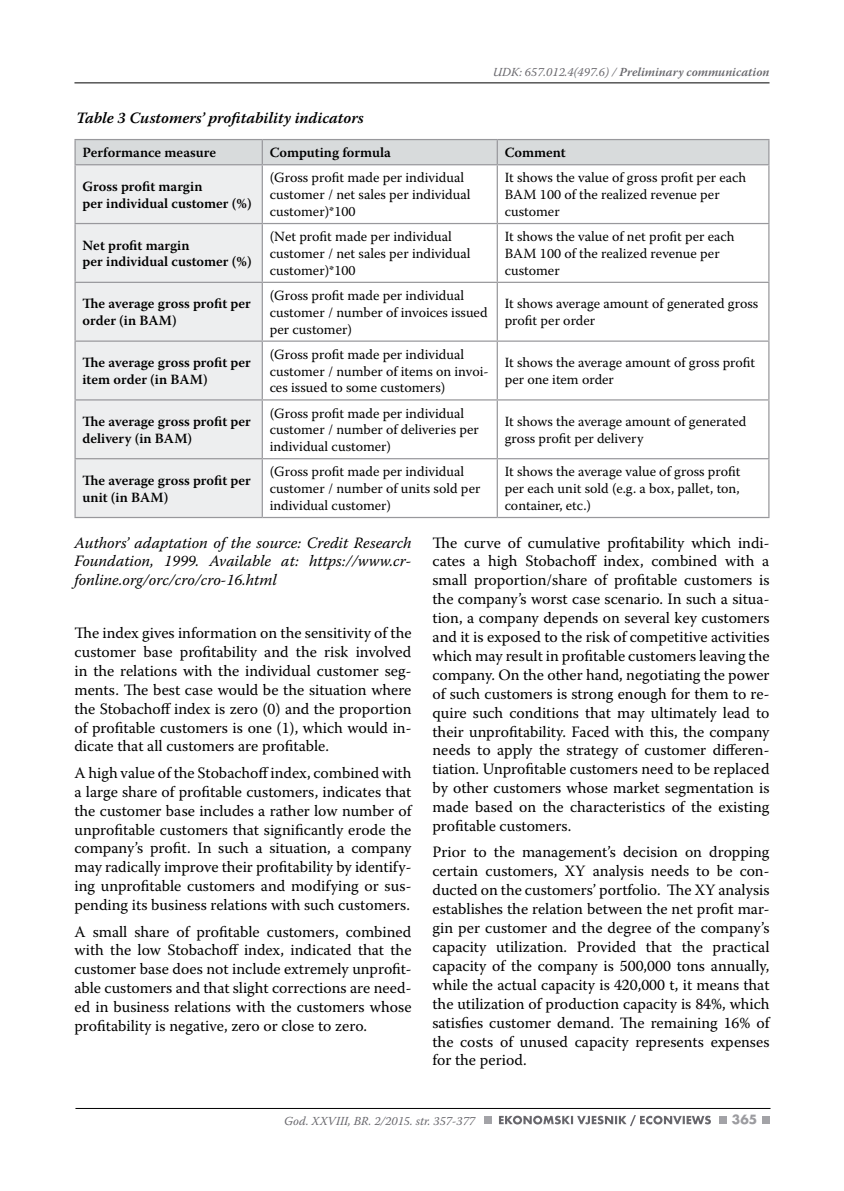
<style>
.page{position:relative;width:844px;height:1191px;background:#fff}
.page>*{position:absolute;margin:0;border:0;box-sizing:border-box;transform-origin:0 0}
.t1{font:15.75px/18.9px "Warnock Pro";color:#000;text-align:justify}
.t2{font:italic 15.75px/18.9px "Warnock Pro";color:#000;text-align:justify}
.t3{font:italic 600 15.75px "Warnock Pro";color:#000}
.t4{font:14px/16.8px "Warnock Pro";color:#000}
.t5{font:600 14px/16.8px "Warnock Pro";color:#000}
.t6{font:700 14px "Futura TOT";color:#9c9ca0}
.t7{font:italic 600 12.25px "Warnock Pro";color:#68676c}
.t8{font:italic 12.25px "Warnock Pro";color:#68676c}
.s1{font-weight:400}
</style>
<div class="page">
<hr style="left:74px;top:83px;width:695px;height:1px;background:#000">
<hr style="left:75px;top:1108px;width:695px;height:1px;background:#000">
<div style="left:483px;top:1115px;width:8px;height:8px;background:#a3a3a7"></div>
<div style="left:718px;top:1115px;width:8px;height:8px;background:#a3a3a7"></div>
<div style="left:761px;top:1115px;width:8px;height:8px;background:#a3a3a7"></div>
<svg style="left:499px;top:1115px;width:211px;height:11px"></svg>
<div style="left:76px;top:165px;width:185px;height:352px;background:#edeeef"></div>
<hr style="left:74px;top:164px;width:188px;height:1px;background:#98989c">
<hr style="left:261px;top:165px;width:2px;height:58px;background:#98989c">
<hr style="left:496px;top:165px;width:2px;height:58px;background:#98989c">
<hr style="left:74px;top:223px;width:188px;height:1px;background:#98989c">
<hr style="left:262px;top:223px;width:235px;height:1px;background:#98989c">
<hr style="left:261px;top:224px;width:2px;height:58px;background:#98989c">
<hr style="left:497px;top:223px;width:272px;height:1px;background:#98989c">
<hr style="left:496px;top:224px;width:2px;height:58px;background:#98989c">
<hr style="left:74px;top:282px;width:188px;height:1px;background:#98989c">
<hr style="left:262px;top:282px;width:235px;height:1px;background:#98989c">
<hr style="left:261px;top:283px;width:2px;height:57px;background:#98989c">
<hr style="left:497px;top:282px;width:272px;height:1px;background:#98989c">
<hr style="left:496px;top:283px;width:2px;height:57px;background:#98989c">
<hr style="left:74px;top:340px;width:188px;height:2px;background:#98989c">
<hr style="left:262px;top:340px;width:235px;height:2px;background:#98989c">
<hr style="left:261px;top:342px;width:2px;height:57px;background:#98989c">
<hr style="left:497px;top:340px;width:272px;height:2px;background:#98989c">
<hr style="left:496px;top:342px;width:2px;height:57px;background:#98989c">
<hr style="left:74px;top:399px;width:188px;height:1px;background:#98989c">
<hr style="left:262px;top:399px;width:235px;height:1px;background:#98989c">
<hr style="left:261px;top:400px;width:2px;height:58px;background:#98989c">
<hr style="left:497px;top:399px;width:272px;height:1px;background:#98989c">
<hr style="left:496px;top:400px;width:2px;height:58px;background:#98989c">
<hr style="left:74px;top:458px;width:188px;height:1px;background:#98989c">
<hr style="left:262px;top:458px;width:235px;height:1px;background:#98989c">
<hr style="left:261px;top:459px;width:2px;height:58px;background:#98989c">
<hr style="left:497px;top:458px;width:272px;height:1px;background:#98989c">
<hr style="left:496px;top:459px;width:2px;height:58px;background:#98989c">
<hr style="left:74px;top:139px;width:188px;height:1px;background:#98989c">
<hr style="left:74px;top:140px;width:2px;height:24px;background:#98989c">
<hr style="left:262px;top:139px;width:235px;height:1px;background:#98989c">
<hr style="left:497px;top:139px;width:272px;height:1px;background:#98989c">
<svg style="left:75px;top:140px;width:694px;height:25px;background:#d4d7d8"></svg>
<hr style="left:74px;top:165px;width:2px;height:58px;background:#98989c">
<hr style="left:768px;top:165px;width:1px;height:58px;background:#98989c">
<hr style="left:74px;top:224px;width:2px;height:58px;background:#98989c">
<hr style="left:768px;top:224px;width:1px;height:58px;background:#98989c">
<hr style="left:74px;top:283px;width:2px;height:57px;background:#98989c">
<hr style="left:768px;top:283px;width:1px;height:57px;background:#98989c">
<hr style="left:74px;top:342px;width:2px;height:57px;background:#98989c">
<hr style="left:768px;top:342px;width:1px;height:57px;background:#98989c">
<hr style="left:74px;top:400px;width:2px;height:58px;background:#98989c">
<hr style="left:768px;top:400px;width:1px;height:58px;background:#98989c">
<hr style="left:74px;top:459px;width:2px;height:58px;background:#98989c">
<hr style="left:768px;top:459px;width:1px;height:58px;background:#98989c">
<hr style="left:74px;top:517px;width:188px;height:1px;background:#98989c">
<hr style="left:262px;top:517px;width:235px;height:1px;background:#98989c">
<hr style="left:497px;top:517px;width:272px;height:1px;background:#98989c">
<p class="t7" style="left:493px;top:65px;width:278px"><span class="s1">UDK: 657.012.4(497.6) /</span> Preliminary communication</p>
<p class="t3" style="left:76px;top:109px;width:289px">Table 3 Customers’ profitability indicators</p>
<p class="t5" style="left:82px;top:144px;width:135px">Performance measure</p>
<p class="t5" style="left:270px;top:144px;width:123px">Computing formula</p>
<p class="t5" style="left:504px;top:144px;width:63px">Comment</p>
<p class="t5" style="left:82px;top:178px;width:171px">Gross profit margin<br>per individual customer (%)</p>
<p class="t4" style="left:270px;top:169px;width:202px">(Gross profit made per individual customer / net sales per individual customer)*100</p>
<p class="t4" style="left:504px;top:169px;width:243px">It shows the value of gross profit per each<br>BAM 100 of the realized revenue per customer</p>
<p class="t5" style="left:82px;top:236px;width:171px">Net profit margin<br>per individual customer (%)</p>
<p class="t4" style="left:270px;top:228px;width:202px">(Net profit made per individual customer / net sales per individual customer)*100</p>
<p class="t4" style="left:504px;top:228px;width:231px">It shows the value of net profit per each<br>BAM 100 of the realized revenue per customer</p>
<p class="t5" style="left:82px;top:295px;width:170px">The average gross profit per order (in BAM)</p>
<p class="t4" style="left:270px;top:287px;width:219px">(Gross profit made per individual customer / number of invoices issued per customer)</p>
<p class="t4" style="left:504px;top:295px;width:255px">It shows average amount of generated gross profit per order</p>
<p class="t5" style="left:82px;top:354px;width:170px">The average gross profit per item order (in BAM)</p>
<p class="t4" style="left:270px;top:346px;width:220px">(Gross profit made per individual customer / number of items on invoi&shy;ces issued to some customers)</p>
<p class="t4" style="left:504px;top:354px;width:252px">It shows the average amount of gross profit per one item order</p>
<p class="t5" style="left:82px;top:413px;width:170px">The average gross profit per delivery (in BAM)</p>
<p class="t4" style="left:270px;top:404px;width:210px">(Gross profit made per individual customer / number of deliveries per individual customer)</p>
<p class="t4" style="left:504px;top:413px;width:243px">It shows the average amount of generated gross profit per delivery</p>
<p class="t5" style="left:82px;top:471px;width:170px">The average gross profit per unit (in BAM)</p>
<p class="t4" style="left:270px;top:463px;width:212px">(Gross profit made per individual customer / number of units sold per individual customer)</p>
<p class="t4" style="left:504px;top:463px;width:237px;text-align:justify">It shows the average value of gross profit per each unit sold (e.g. a box, pallet, ton, container, etc.)</p>
<p class="t2" style="left:74px;top:532px;width:338px">Authors’ adaptation of the source: Credit Research Foundation, 1999. Available at: https://www.cr&shy;fonline.org/orc/cro/cro-16.html</p>
<p class="t1" style="left:74px;top:623px;width:338px">The index gives information on the sensitivity of the customer base profitability and the risk involved in the relations with the individual customer seg&shy;ments. The best case would be the situation where the Stobachoff index is zero (0) and the proportion of profitable customers is one (1), which would in&shy;dicate that all customers are profitable.</p>
<p class="t1" style="left:74px;top:763px;width:338px">A high value of the Stobachoff index, combined with a large share of profitable customers, indicates that the customer base includes a rather low number of unprofitable customers that significantly erode the company’s profit. In such a situation, a company may radically improve their profitability by identify&shy;ing unprofitable customers and modifying or sus&shy;pending its business relations with such customers.</p>
<p class="t1" style="left:74px;top:921px;width:338px">A small share of profitable customers, combined with the low Stobachoff index, indicated that the customer base does not include extremely unprofit&shy;able customers and that slight corrections are need&shy;ed in business relations with the customers whose profitability is negative, zero or close to zero.</p>
<p class="t1" style="left:432px;top:532px;width:338px">The curve of cumulative profitability which indi&shy;cates a high Stobachoff index, combined with a small proportion/share of profitable customers is the company’s worst case scenario. In such a situa&shy;tion, a company depends on several key customers and it is exposed to the risk of competitive activities which may result in profitable customers leaving the company. On the other hand, negotiating the power of such customers is strong enough for them to re&shy;quire such conditions that may ultimately lead to their unprofitability. Faced with this, the company needs to apply the strategy of customer differen&shy;tiation. Unprofitable customers need to be replaced by other customers whose market segmentation is made based on the characteristics of the existing profitable customers.</p>
<p class="t1" style="left:432px;top:842px;width:338px">Prior to the management’s decision on dropping certain customers, XY analysis needs to be con&shy;ducted on the customers’ portfolio. The XY analysis establishes the relation between the net profit mar&shy;gin per customer and the degree of the company’s capacity utilization. Provided that the practical capacity of the company is 500,000 tons annually, while the actual capacity is 420,000 t, it means that the utilization of production capacity is 84%, which satisfies customer demand. The remaining 16% of the costs of unused capacity represents expenses for the period.</p>
<p class="t8" style="left:284px;top:1113px;width:192px">God. XXVIII, BR. 2/2015. str. 357-377</p>
<p class="t6" style="left:731px;top:1111px;width:27px">365</p>
</div>
